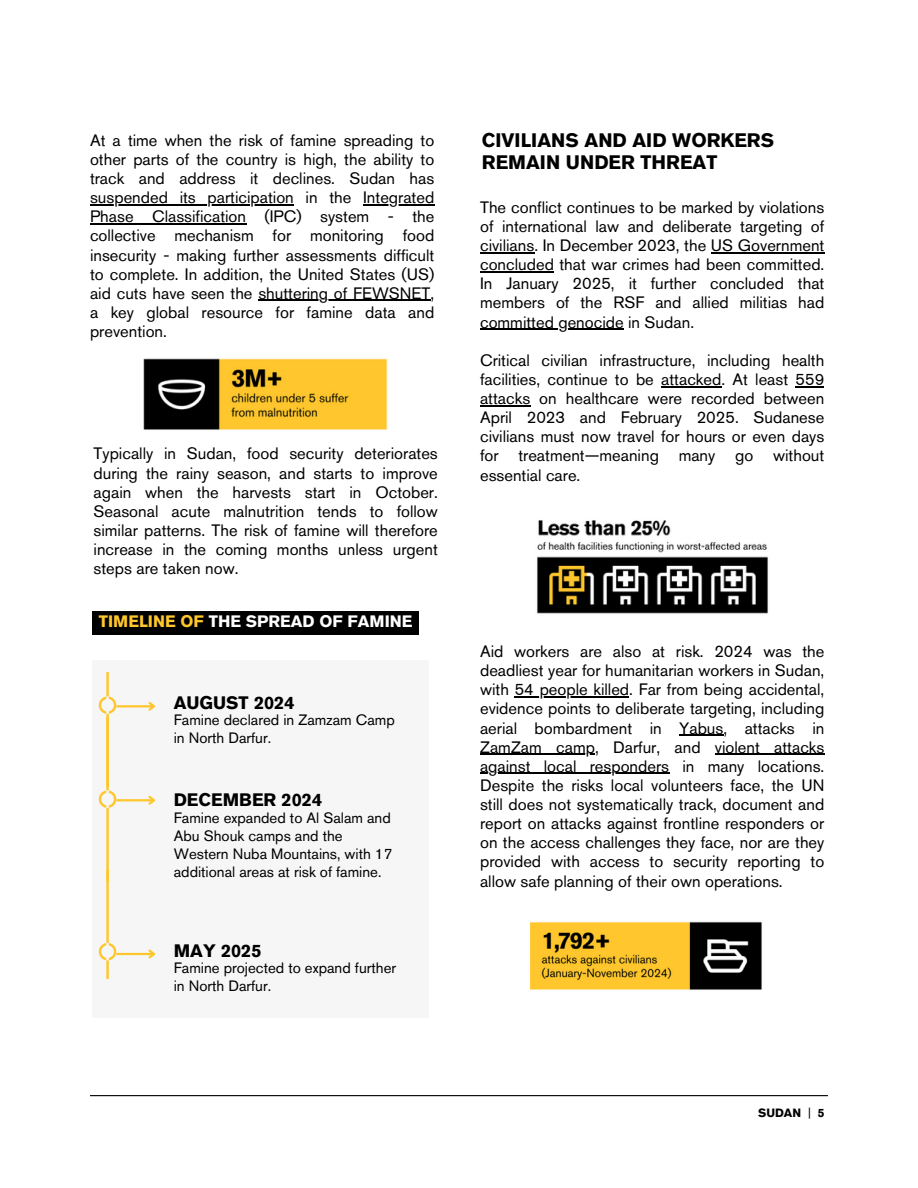
<style>
.page{position:relative;width:918px;height:1188px;background:#fff}
.page>*{position:absolute;margin:0;border:0;box-sizing:border-box;transform-origin:0 0}
.t1{font:700 19.5px/22.5px "Akzidenz Grotesk Pro";color:#000}
.t2{font:700 18px "Akzidenz Grotesk Pro";color:#000}
.t3{font:16.5px/19.2px "Akzidenz Grotesk Pro";color:#000;text-align:justify}
.t4{font:700 16.5px "Akzidenz Grotesk Pro";color:#fff}
.t5{font:15px/18px "Akzidenz Grotesk Pro";color:#000}
.t6{font:700 12px "Akzidenz Grotesk Pro";color:#000}
.s1{color:#ffc72c}
.s2{font-weight:400}
</style>
<div class="page">
<hr style="left:90px;top:1095px;width:738px;height:1px;background:#000">
<img style="left:530px;top:921px;width:232px;height:69px">
<hr style="left:480px;top:252px;width:54px;height:1px;background:#000">
<hr style="left:711px;top:252px;width:113px;height:1px;background:#000">
<hr style="left:480px;top:271px;width:74px;height:1px;background:#000">
<hr style="left:480px;top:329px;width:144px;height:1px;background:#000">
<hr style="left:661px;top:386px;width:60px;height:1px;background:#000">
<svg style="left:796px;top:386px;width:28px;height:1px"></svg>
<hr style="left:480px;top:405px;width:50px;height:1px;background:#000">
<hr style="left:515px;top:696px;width:114px;height:2px;background:#000">
<hr style="left:679px;top:735px;width:44px;height:1px;background:#000">
<hr style="left:480px;top:754px;width:115px;height:1px;background:#000">
<hr style="left:715px;top:754px;width:109px;height:1px;background:#000">
<hr style="left:480px;top:773px;width:189px;height:1px;background:#000">
<hr style="left:90px;top:204px;width:204px;height:1px;background:#000">
<hr style="left:363px;top:204px;width:71px;height:1px;background:#000">
<hr style="left:90px;top:223px;width:156px;height:2px;background:#000">
<hr style="left:258px;top:300px;width:173px;height:1px;background:#000">
<div style="left:92px;top:660px;width:337px;height:358px;background:#f6f6f6"></div>
<svg style="left:99px;top:673px;width:17px;height:306px"></svg>
<hr style="left:116px;top:705px;width:38px;height:2px;background:#ffc72c">
<svg style="left:146px;top:701px;width:10px;height:10px"></svg>
<hr style="left:116px;top:799px;width:38px;height:2px;background:#ffc72c">
<svg style="left:146px;top:795px;width:10px;height:10px"></svg>
<hr style="left:116px;top:953px;width:38px;height:2px;background:#ffc72c">
<svg style="left:146px;top:949px;width:9px;height:10px"></svg>
<div style="left:92px;top:611px;width:327px;height:23px;background:#000"></div>
<img style="left:537px;top:520px;width:231px;height:94px">
<img style="left:143px;top:358px;width:245px;height:72px">
<p class="t3" style="left:90px;top:132px;width:346px">At a time when the risk of famine spreading to other parts of the country is high, the ability to track and address it declines. Sudan has</p>
<p class="t3" style="left:90px;top:189px;width:263px">suspended its participation in the</p>
<h1 class="t3" style="left:90px;top:189px;width:346px;text-indent:273px">Integrated Phase Classification (IPC) system - the collective mechanism for monitoring food insecurity - making further assessments difficult to complete. In addition, the United States (US) aid cuts have seen the shuttering of FEWSNET,</h1>
<h3 class="t3" style="left:90px;top:304px;width:346px">a key global resource for famine data and prevention.</h3>
<h3 class="t3" style="left:94px;top:446px;width:346px">Typically in Sudan, food security deteriorates during the rainy season, and starts to improve again when the harvests start in October.<br>Seasonal acute malnutrition tends to follow similar patterns. The risk of famine will therefore increase in the coming months unless urgent steps are taken now.</h3>
<p class="t4" style="left:99px;top:614px;width:315px"><span class="s1">TIMELINE OF</span> THE SPREAD OF FAMINE</p>
<h3 class="t2" style="left:174px;top:696px;width:122px">AUGUST 2024</h3>
<h1 class="t5" style="left:174px;top:713px;width:223px">Famine declared in Zamzam Camp in North Darfur.</h1>
<h3 class="t2" style="left:174px;top:793px;width:150px">DECEMBER 2024</h3>
<h1 class="t5" style="left:174px;top:810px;width:220px">Famine expanded to Al Salam and<br>Abu Shouk camps and the<br>Western Nuba Mountains, with 17 additional areas at risk of famine.</h1>
<h3 class="t2" style="left:174px;top:943px;width:89px">MAY 2025</h3>
<h3 class="t5" style="left:174px;top:960px;width:224px">Famine projected to expand further in North Darfur.</h3>
<p class="t1" style="left:482px;top:131px;width:294px">CIVILIANS AND AID WORKERS<br>REMAIN UNDER THREAT</p>
<h3 class="t3" style="left:480px;top:199px;width:346px">The conflict continues to be marked by violations of international law and deliberate targeting of civilians. In December 2023, the US Government concluded that war crimes had been committed.<br>In January 2025, it further concluded that members of the RSF and allied militias had</h3>
<h2 class="t3" style="left:480px;top:314px;width:216px">committed genocide in Sudan.</h2>
<h2 class="t3" style="left:480px;top:352px;width:346px">Critical civilian infrastructure, including health facilities, continue to be attacked. At least 559 attacks on healthcare were recorded between April 2023 and February 2025. Sudanese civilians must now travel for hours or even days</h2>
<p class="t3" style="left:480px;top:448px;width:346px">for treatment—meaning many go without essential care.</p>
<p class="t3" style="left:480px;top:643px;width:346px">Aid workers are also at risk. 2024 was the deadliest year for humanitarian workers in Sudan, with 54 people killed. Far from being accidental,</p>
<p class="t3" style="left:480px;top:701px;width:346px">evidence points to deliberate targeting, including aerial bombardment in Yabus, attacks in</p>
<p class="t3" style="left:480px;top:739px;width:346px">ZamZam camp, Darfur, and violent attacks</p>
<p class="t3" style="left:480px;top:758px;width:346px">against local responders in many locations.<br>Despite the risks local volunteers face, the UN still does not systematically track, document and report on attacks against frontline responders or on the access challenges they face, nor are they provided with access to security reporting to allow safe planning of their own operations.</p>
<h3 class="t6" style="left:758px;top:1108px;width:54px">SUDAN <span class="s2">|</span></h3>
<p class="t6" style="left:818px;top:1108px;width:8px">5</p>
</div>
